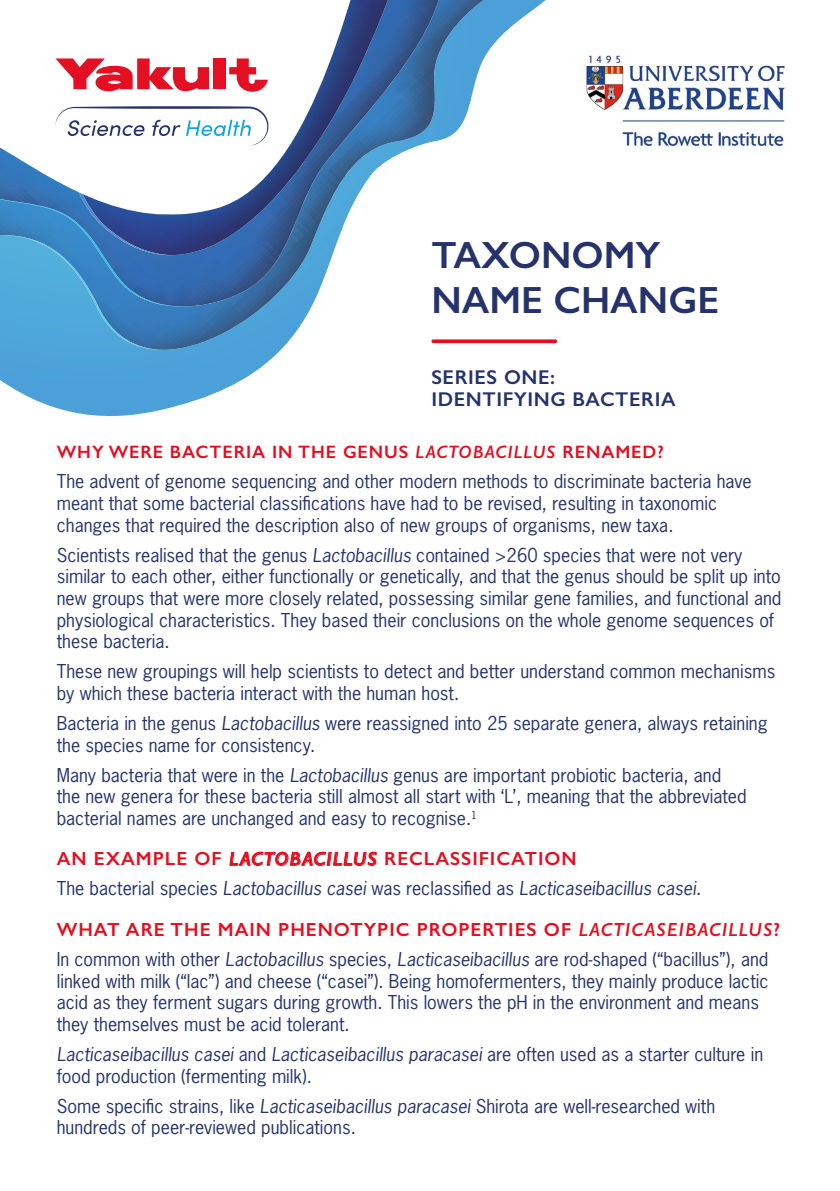
<style>
.page{position:relative;width:840px;height:1191px;background:#fff}
.page>*{position:absolute;margin:0;border:0;box-sizing:border-box;transform-origin:0 0}
.t1{font:600 38px/45.6px "Gill Sans";color:#25326c}
.t2{font:600 20px/22px "Gill Sans";letter-spacing:.03em;color:#25326c}
.t3{font:600 19px "Gill Sans";letter-spacing:.05em;color:#e40e20}
.t4{font:18px/21.6px "News Gothic Std";color:#25326c}
.t5{font:italic 18px "News Gothic Std";color:#25326c}
.t6{font:600 18px "Gill Sans";letter-spacing:.05em;color:#e40e20}
.s1{font-style:italic}
.s2{font-style:normal}
</style>
<div class="page">
<svg style="left:45px;top:0;width:500px;height:416px"></svg>
<svg style="left:0;top:0;width:483px;height:404px"></svg>
<svg style="left:387px;top:0;width:51px;height:315px"></svg>
<svg style="left:0;top:0;width:387px;height:324px"></svg>
<div style="left:0;top:0;width:378px;height:245px;background:#09c;opacity:.3"></div>
<svg style="left:0;top:0;width:360px;height:215px"></svg>
<svg style="left:55px;top:58px;width:213px;height:88px"></svg>
<img style="left:586px;top:55px;width:200px;height:93px">
<svg style="left:433px;top:339px;width:122px;height:4px"></svg>
<h1 class="t1" style="left:431px;top:232px;width:289px">TAXONOMY<br>NAME CHANGE</h1>
<p class="t2" style="left:431px;top:365px;width:246px">SERIES ONE:<br>IDENTIFYING BACTERIA</p>
<p class="t6" style="left:57px;top:441px;width:608px">WHY WERE BACTERIA IN THE GENUS <span class="s1">LACTOBACILLUS</span> RENAMED?</p>
<p class="t4" style="left:57px;top:470px;width:696px">The advent of genome sequencing and other modern methods to discriminate bacteria have meant that some bacterial classifications have had to be revised, resulting in taxonomic changes that required the description also of new groups of organisms, new taxa.</p>
<p class="t4" style="left:57px;top:544px;width:725px">Scientists realised that the genus <span class="s1">Lactobacillus</span> contained &gt;260 species that were not very similar to each other, either functionally or genetically, and that the genus should be split up into new groups that were more closely related, possessing similar gene families, and functional and physiological characteristics. They based their conclusions on the whole genome sequences of these bacteria.</p>
<p class="t4" style="left:57px;top:660px;width:719px">These new groupings will help scientists to detect and better understand common mechanisms by which these bacteria interact with the human host.</p>
<p class="t4" style="left:57px;top:712px;width:712px">Bacteria in the genus <span class="s1">Lactobacillus</span> were reassigned into 25 separate genera, always retaining the species name for consistency.</p>
<p class="t4" style="left:57px;top:764px;width:691px">Many bacteria that were in the <span class="s1">Lactobacillus</span> genus are important probiotic bacteria, and the new genera for these bacteria still almost all start with ‘L’, meaning that the abbreviated bacterial names are unchanged and easy to recognise.<sup>1</sup></p>
<p class="t3" style="left:57px;top:847px;width:521px">AN EXAMPLE OF <span class="s1">LACTOBACILLUS</span> RECLASSIFICATION</p>
<p class="t5" style="left:57px;top:877px;width:645px"><span class="s2">The bacterial species</span> Lactobacillus casei <span class="s2">was reclassified as</span> Lacticaseibacillus casei<span class="s2">.</span></p>
<p class="t3" style="left:57px;top:918px;width:724px">WHAT ARE THE MAIN PHENOTYPIC PROPERTIES OF <span class="s1">LACTICASEIBACILLUS</span>?</p>
<p class="t4" style="left:57px;top:948px;width:713px">In common with other <span class="s1">Lactobacillus</span> species, <span class="s1">Lacticaseibacillus</span> are rod-shaped (“bacillus”), and linked with milk (“lac”) and cheese (“casei”). Being homofermenters, they mainly produce lactic acid as they ferment sugars during growth. This lowers the pH in the environment and means they themselves must be acid tolerant.</p>
<p class="t4" style="left:57px;top:1043px;width:707px"><span class="s1">Lacticaseibacillus casei</span> and <span class="s1">Lacticaseibacillus paracasei</span> are often used as a starter culture in food production (fermenting milk).</p>
<p class="t4" style="left:57px;top:1095px;width:659px">Some specific strains, like <span class="s1">Lacticaseibacillus paracasei</span> Shirota are well-researched with hundreds of peer-reviewed publications.</p>
</div>
